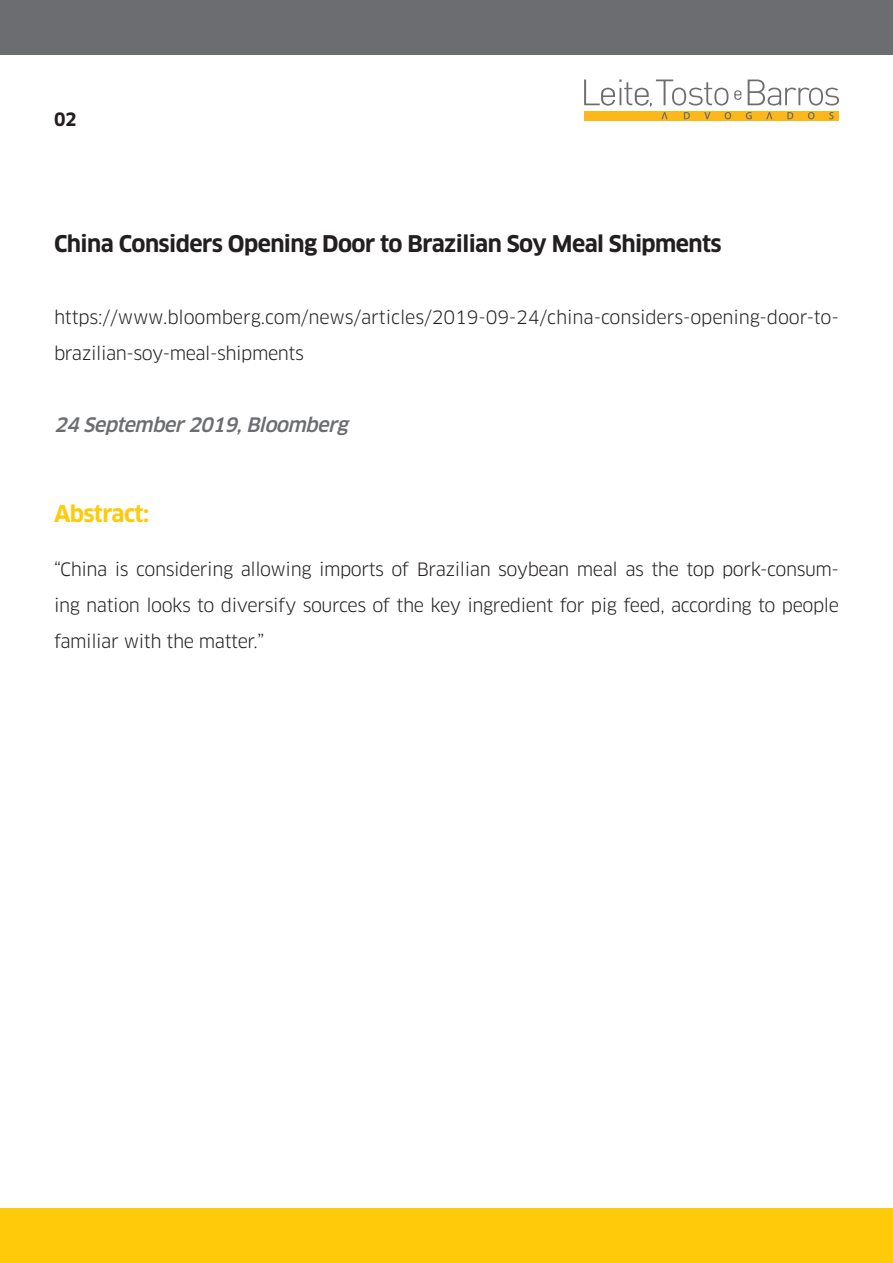
<style>
.page{position:relative;width:893px;height:1263px;background:#fff}
.page>*{position:absolute;margin:0;border:0;box-sizing:border-box;transform-origin:0 0}
.t1{font:700 22.5px "Clan OT";letter-spacing:-.025em;color:#231f20}
.t2{font:700 22.5px "Clan OT";letter-spacing:-.025em;color:#feca0a}
.t3{font:italic 500 19.5px "Clan OT";color:#6c6d70}
.t4{font:18px/36px "Clan OT";letter-spacing:-.025em;color:#231f20;text-align:justify}
.t5{font:18px/36px "Clan OT";letter-spacing:-.005em;color:#231f20}
.t6{font:700 18px "Clan OT";color:#231f20}
</style>
<div class="page">
<div style="left:0;top:1209px;width:893px;height:54px;background:#feca0a"></div>
<div style="left:0;top:0;width:893px;height:54px;background:#6c6d70"></div>
<div style="left:584px;top:111px;width:255px;height:10px;background:#fcb818"></div>
<svg style="left:584px;top:80px;width:255px;height:39px"></svg>
<p class="t6" style="left:54px;top:109px;width:24px">02</p>
<p class="t1" style="left:54px;top:231px;width:669px">China Considers Opening Door to Brazilian Soy Meal Shipments</p>
<p class="t5" style="left:54px;top:299px;width:786px">https://www.bloomberg.com/news/articles/2019-09-24/china-considers-opening-door-to&shy;brazilian-soy-meal-shipments</p>
<p class="t3" style="left:54px;top:413px;width:300px">24 September2019,Bloomberg</p>
<p class="t2" style="left:54px;top:501px;width:97px">Abstract:</p>
<p class="t4" style="left:54px;top:551px;width:786px">“China is considering allowing imports of Brazilian soybean meal as the top pork-consum&shy;ing nation looks to diversify sources of the key ingredient for pig feed, according to people familiar with the matter.”</p>
</div>
